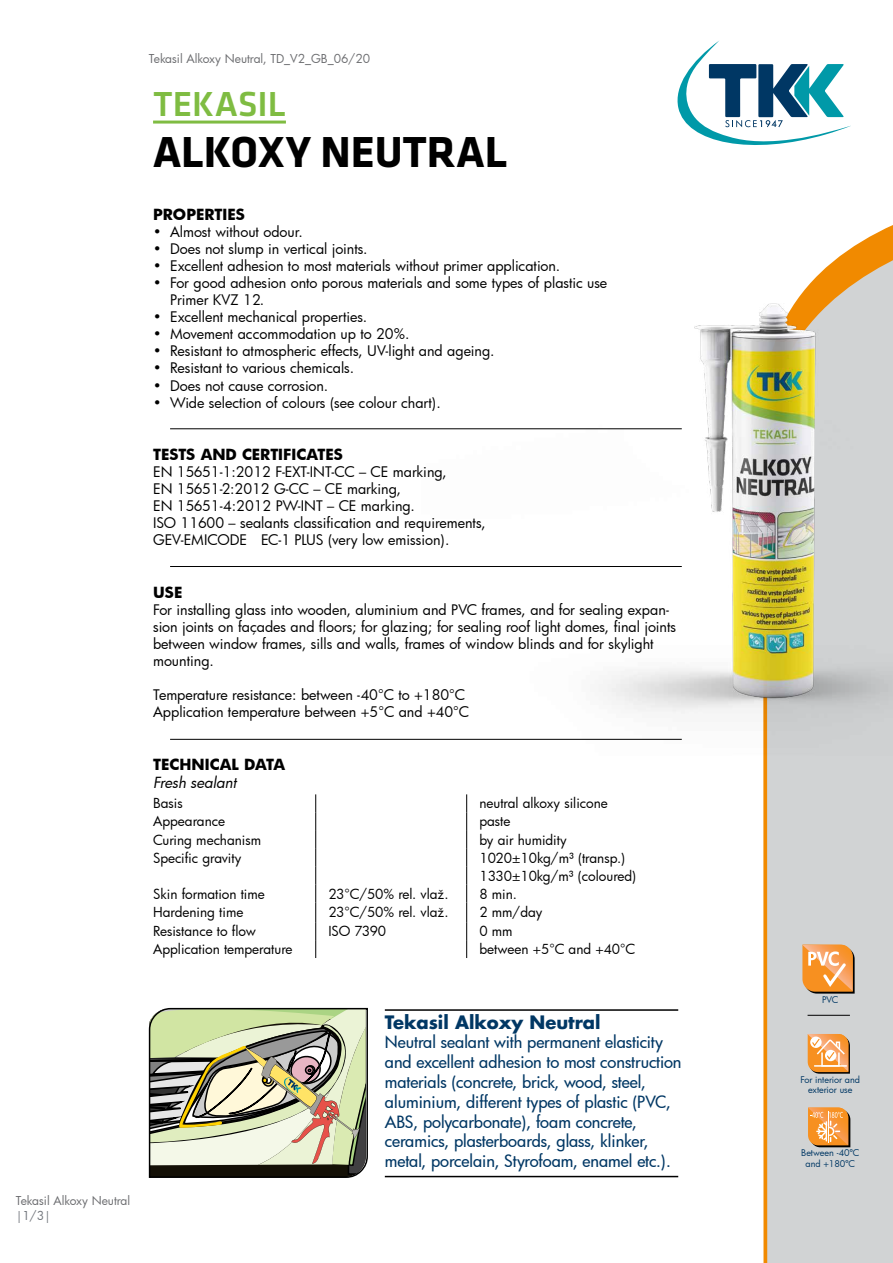
<style>
.page{position:relative;width:893px;height:1263px;background:#fff}
.page>*{position:absolute;margin:0;border:0;box-sizing:border-box;transform-origin:0 0}
.t1{font:700 45px "Klavika";color:#000}
.t2{font:500 36px "Klavika";color:#7fbc42}
.t3{font:700 18px "Futura Std";color:#003764}
.t4{font:500 16.5px/19.8px "Futura";letter-spacing:-.005em;color:#003764}
.t5{font:700 15px "Futura";color:#000}
.t6{font:italic 15px "Futura";color:#000}
.t7{font:14.25px/17.1px "Futura";color:#000}
.t8{font:13.5px/17.9px "Futura";color:#000}
.t9{font:12px "Futura";letter-spacing:-.005em;color:#6d6e71}
.t10{font:12px "Futura";color:#70747a}
.t11{font:9px/10.8px "Futura";letter-spacing:-.005em;color:#003764;text-align:center}
</style>
<div class="page">
<svg style="left:677px;top:41px;width:86px;height:104px"></svg>
<hr style="left:153px;top:121px;width:133px;height:3px;background:#7fbc42">
<hr style="left:170px;top:428px;width:512px;height:1px;background:#000">
<hr style="left:170px;top:566px;width:512px;height:1px;background:#000">
<hr style="left:170px;top:739px;width:512px;height:1px;background:#000">
<svg style="left:315px;top:794px;width:1px;height:164px"></svg>
<svg style="left:466px;top:794px;width:1px;height:164px"></svg>
<svg style="left:767px;top:64px;width:126px;height:1199px;fill:#d1d3d4"></svg>
<hr style="left:385px;top:1009px;width:293px;height:2px;background:#000">
<hr style="left:385px;top:1176px;width:293px;height:1px;background:#000">
<img style="left:422px;top:265px;width:471px;height:491px">
<svg style="left:808px;top:1034px;width:42px;height:40px;background:#e8a667"></svg>
<hr style="left:808px;top:1015px;width:42px;height:1px;background:#000">
<svg style="left:802px;top:944px;width:53px;height:49px;background:#e9a059"></svg>
<svg style="left:148px;top:1007px;width:220px;height:171px;background:#aeaf94"></svg>
<svg style="left:808px;top:1107px;width:42px;height:40px;background:#e69b4f"></svg>
<p class="t9" style="left:149px;top:50px;width:223px">Tekasil Alkoxy Neutral, TD_V2_GB_06/20</p>
<h2 class="t2" style="left:153px;top:85px;width:134px">TEKASIL</h2>
<h1 class="t1" style="left:153px;top:128px;width:356px">ALKOXY NEUTRAL</h1>
<p class="t5" style="left:153px;top:203px;width:94px">PROPERTIES</p>
<p class="t7" style="left:153px;top:223px;width:151px">• Almost without odour.</p>
<p class="t7" style="left:153px;top:240px;width:216px">• Does not slump in vertical joints.</p>
<p class="t7" style="left:153px;top:257px;width:409px">• Excellent adhesion to most materials without primer application.</p>
<p class="t7" style="left:170px;top:274px;width:439px;text-indent:-17px">• For good adhesion onto porous materials and some types of plastic use<br>Primer KVZ 12.</p>
<p class="t7" style="left:153px;top:308px;width:216px">• Excellent mechanical properties.</p>
<p class="t7" style="left:153px;top:325px;width:258px">• Movement accommodation up to 20%.</p>
<p class="t7" style="left:153px;top:342px;width:343px">• Resistant to atmospheric effects, UV-light and ageing.</p>
<p class="t7" style="left:153px;top:359px;width:203px">• Resistant to various chemicals.</p>
<p class="t7" style="left:153px;top:376px;width:177px">• Does not cause corrosion.</p>
<p class="t7" style="left:153px;top:394px;width:289px">• Wide selection of colours (see colour chart).</p>
<p class="t5" style="left:153px;top:444px;width:192px">TESTS AND CERTIFICATES</p>
<p class="t7" style="left:153px;top:463px;width:334px">EN 15651-1:2012 F-EXT-INT-CC – CE marking,<br>EN 15651-2:2012 G-CC – CE marking,<br>EN 15651-4:2012 PW-INT – CE marking.<br>ISO 11600 – sealants classification and requirements, GEV-EMICODE EC-1 PLUS (very low emission).</p>
<p class="t5" style="left:153px;top:581px;width:31px">USE</p>
<p class="t7" style="left:153px;top:601px;width:524px">For installing glass into wooden, aluminium and PVC frames, and for sealing expan&shy;sion joints on façades and floors; for glazing; for sealing roof light domes, final joints between window frames, sills and walls, frames of window blinds and for skylight mounting.</p>
<p class="t7" style="left:153px;top:686px;width:318px">Temperature resistance: between -40°C to +180°C<br>Application temperature between +5°C and +40°C</p>
<p class="t5" style="left:153px;top:754px;width:134px">TECHNICAL DATA</p>
<p class="t6" style="left:153px;top:773px;width:85px">Fresh sealant</p>
<p class="t8" style="left:153px;top:794px;width:31px">Basis</p>
<p class="t8" style="left:479px;top:794px;width:130px">neutral alkoxy silicone</p>
<p class="t8" style="left:153px;top:812px;width:74px">Appearance</p>
<p class="t8" style="left:479px;top:812px;width:32px">paste</p>
<p class="t8" style="left:153px;top:831px;width:110px">Curing mechanism</p>
<p class="t8" style="left:479px;top:831px;width:89px">by air humidity</p>
<p class="t8" style="left:153px;top:849px;width:90px">Specific gravity</p>
<p class="t8" style="left:479px;top:849px;width:158px">1020±10kg/m³ (transp.)<br>1330±10kg/m³ (coloured)</p>
<p class="t8" style="left:153px;top:884px;width:113px">Skin formation time</p>
<p class="t8" style="left:328px;top:884px;width:122px">23°C/50% rel. vlaž.</p>
<p class="t8" style="left:479px;top:884px;width:39px">8 min.</p>
<p class="t8" style="left:153px;top:902px;width:92px">Hardening time</p>
<p class="t8" style="left:328px;top:902px;width:122px">23°C/50% rel. vlaž.</p>
<p class="t8" style="left:479px;top:902px;width:64px">2 mm/day</p>
<p class="t8" style="left:153px;top:922px;width:104px">Resistance to flow</p>
<p class="t8" style="left:328px;top:922px;width:59px">ISO 7390</p>
<p class="t8" style="left:479px;top:922px;width:35px">0 mm</p>
<p class="t8" style="left:153px;top:940px;width:141px">Application temperature</p>
<p class="t8" style="left:479px;top:940px;width:157px">between +5°C and +40°C</p>
<p class="t9" style="left:16px;top:1192px;width:116px">Tekasil Alkoxy Neutral</p>
<p class="t10" style="left:16px;top:1207px;width:37px">|1/3|</p>
<p class="t3" style="left:385px;top:1010px;width:217px">Tekasil Alkoxy Neutral</p>
<p class="t4" style="left:385px;top:1032px;width:298px">Neutral sealant with permanent elasticity and excellent adhesion to most construction materials (concrete, brick, wood, steel, aluminium, different types of plastic (PVC, ABS, polycarbonate), foam concrete, ceramics, plasterboards, glass, klinker, metal, porcelain, Styrofoam, enamel etc.).</p>
<p class="t11" style="left:822px;top:994px;width:18px">PVC</p>
<p class="t11" style="left:800px;top:1073px;width:61px">For interior and exterior use</p>
<p class="t11" style="left:801px;top:1147px;width:60px">Between -40ºC and +180ºC</p>
</div>
